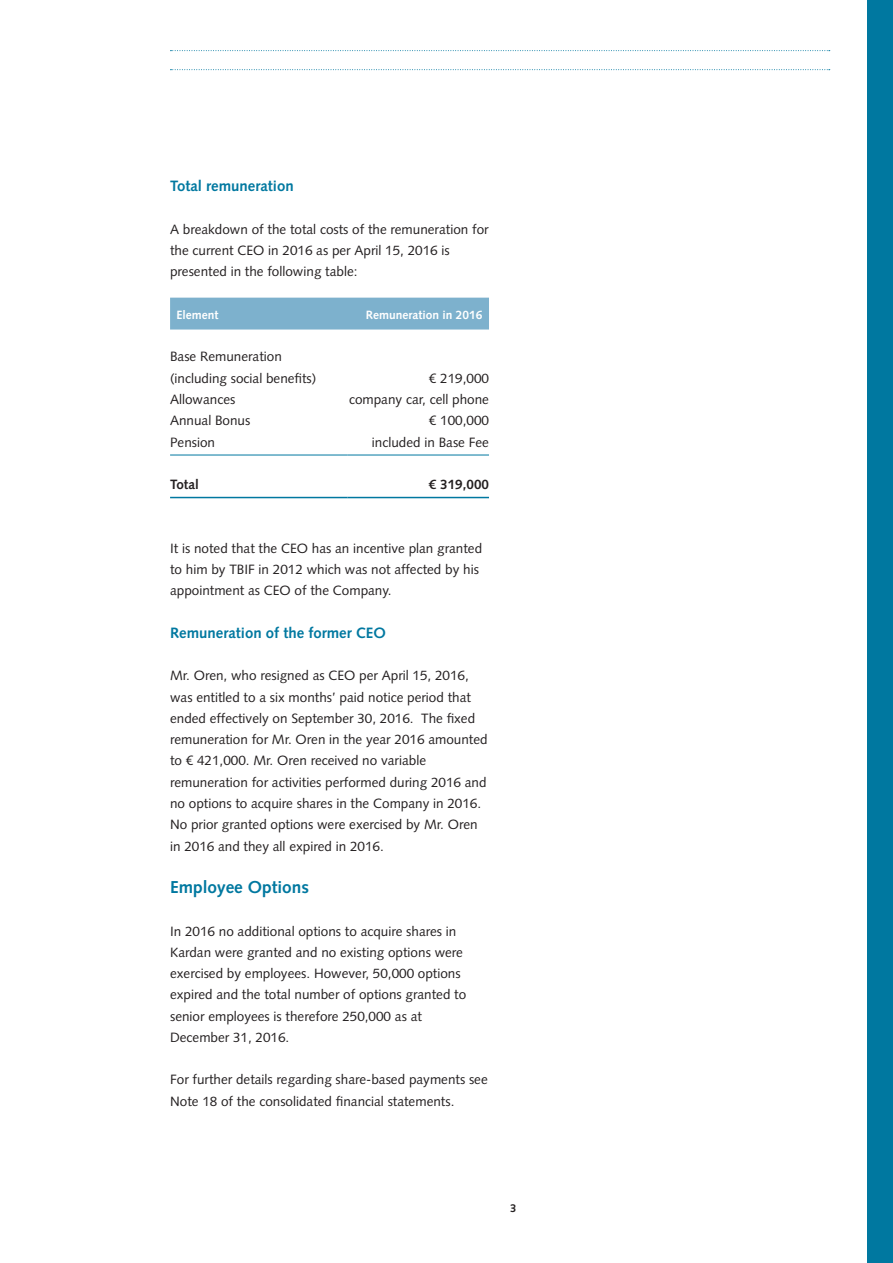
<style>
.page{position:relative;width:893px;height:1263px;background:#fff}
.page>*{position:absolute;margin:0;border:0;box-sizing:border-box;transform-origin:0 0}
.Kop_blauw_11_5pt___r{font:700 17.25px "Syntax LT Std";color:#0078a0}
.Kop_blauw_10pt___reg{font:700 15px "Syntax LT Std";color:#0078a0}
.Tekst_9pt___regel{font:13.5px/21.3px "Syntax LT Std";color:#231f20}
.Tekst_9pt{font:13.5px "Syntax LT Std";color:#231f20}
.Tekst_9pt___regel-2{font:700 13.5px "Syntax LT Std";color:#231f20}
.Tabel_Tekst_9_pt{font:13.5px "Syntax LT Std";color:#231f20}
.Tabel_Tekst_9_pt-2{font:700 13.5px "Syntax LT Std";color:#231f20}
.Tabel_kop_8_10{font:700 12px "Syntax LT Std";color:#fff}
.t1{font:700 11.25px "Syntax LT Std";color:#231f20}
</style>
<div class="page">
<div style="left:867px;top:0;width:26px;height:1263px;background:#0078a0"></div>
<svg style="left:170px;top:50px;width:660px;height:1px"></svg>
<svg style="left:170px;top:69px;width:660px;height:1px"></svg>
<div style="left:170px;top:298px;width:319px;height:31px;background:#7db1cd"></div>
<hr style="left:170px;top:497px;width:177px;height:1px;background:#0078a0">
<hr style="left:347px;top:497px;width:142px;height:1px;background:#0078a0">
<hr style="left:170px;top:455px;width:177px;height:1px;background:#0078a0">
<hr style="left:347px;top:455px;width:142px;height:1px;background:#0078a0">
<p class="Kop_blauw_10pt___reg" style="left:170px;top:178px;width:125px">Total remuneration</p>
<p class="Tekst_9pt___regel" style="left:170px;top:219px;width:320px">A breakdown of the total costs of the remuneration for the current CEO in 2016 as per April 15, 2016 is presented in the following table:</p>
<p class="Tabel_kop_8_10" style="left:176px;top:308px;width:43px">Element</p>
<p class="Tabel_kop_8_10" style="left:366px;top:308px;width:118px">Remuneration in 2016</p>
<p class="Tekst_9pt___regel" style="left:170px;top:346px;width:148px">Base Remuneration (including social benefits)</p>
<p class="Tekst_9pt" style="left:429px;top:370px;width:62px">€ 219,000</p>
<p class="Tekst_9pt" style="left:170px;top:391px;width:67px">Allowances</p>
<p class="Tekst_9pt___regel" style="left:349px;top:389px;width:141px">company car, cell phone</p>
<p class="Tekst_9pt" style="left:170px;top:413px;width:82px">Annual Bonus</p>
<p class="Tekst_9pt___regel" style="left:429px;top:410px;width:62px">€ 100,000</p>
<p class="Tabel_Tekst_9_pt" style="left:170px;top:434px;width:47px">Pension</p>
<p class="Tekst_9pt___regel" style="left:372px;top:431px;width:119px">included in Base Fee</p>
<p class="Tabel_Tekst_9_pt-2" style="left:170px;top:477px;width:30px">Total</p>
<p class="Tekst_9pt___regel-2" style="left:429px;top:477px;width:62px">€ 319,000</p>
<p class="Tekst_9pt___regel" style="left:170px;top:537px;width:314px">It is noted that the CEO has an incentive plan granted to him by TBIF in 2012 which was not affected by his appointment as CEO of the Company.</p>
<p class="Kop_blauw_10pt___reg" style="left:170px;top:624px;width:217px">Remuneration of the former CEO</p>
<p class="Tekst_9pt___regel" style="left:170px;top:665px;width:319px">Mr. Oren, who resigned as CEO per April 15, 2016, was entitled to a six months’ paid notice period that ended effectively on September 30, 2016. The fixed remuneration for Mr. Oren in the year 2016 amounted to € 421,000. Mr. Oren received no variable remuneration for activities performed during 2016 and no options to acquire shares in the Company in 2016.<br>No prior granted options were exercised by Mr. Oren in 2016 and they all expired in 2016.</p>
<p class="Kop_blauw_11_5pt___r" style="left:170px;top:877px;width:140px">Employee Options</p>
<p class="Tekst_9pt___regel" style="left:170px;top:920px;width:298px">In 2016 no additional options to acquire shares in Kardan were granted and no existing options were exercised by employees. However, 50,000 options expired and the total number of options granted to senior employees is therefore 250,000 as at December 31, 2016.</p>
<p class="Tekst_9pt___regel" style="left:170px;top:1069px;width:319px">For further details regarding share-based payments see<br>Note 18 of the consolidated financial statements.</p>
<p class="t1" style="left:510px;top:1201px;width:8px">3</p>
</div>
